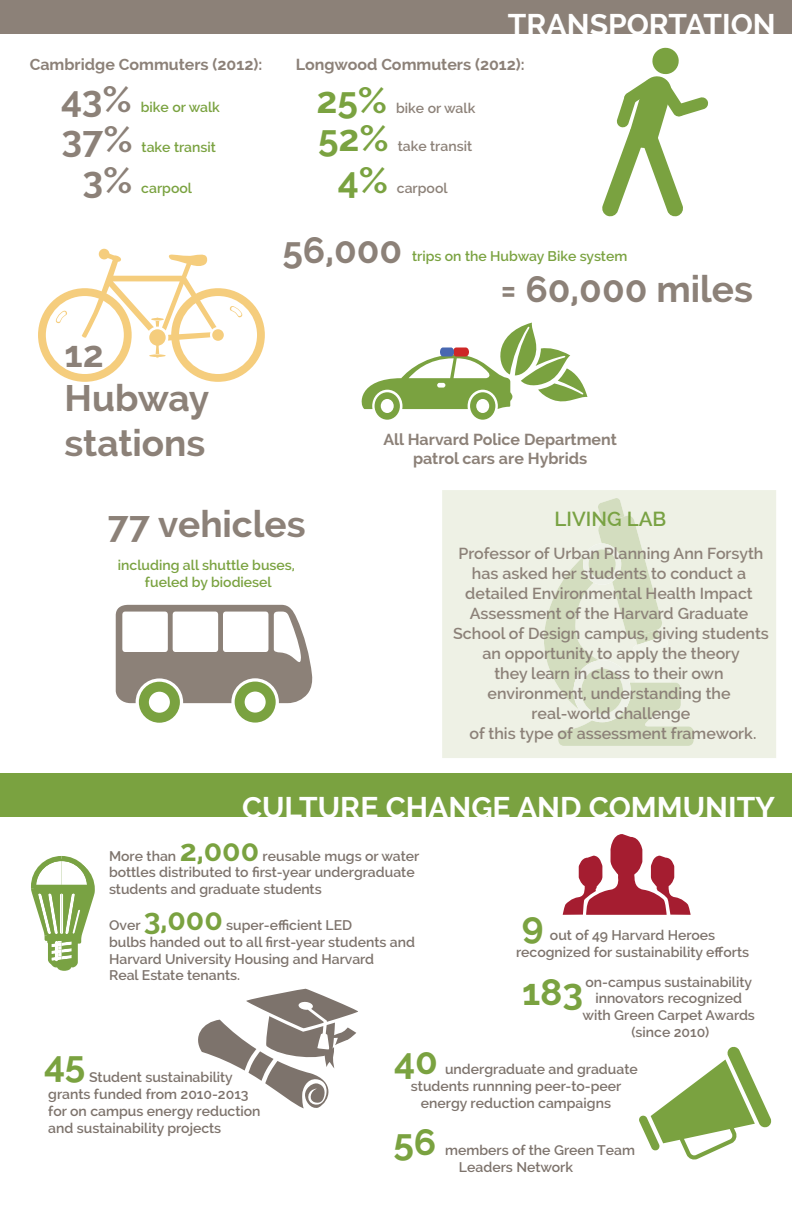
<style>
.page{position:relative;width:792px;height:1224px;background:#fff}
.page>*{position:absolute;margin:0;border:0;box-sizing:border-box;transform-origin:0 0}
.t1{font:700 37px/44.4px "Raleway";color:#8c8178}
.t2{font:700 37px "Raleway";color:#7aa240}
.t3{font:700 30px "Raleway";color:#fff}
.t4{font:600 20.4px "Raleway";color:#79a243}
.t5{font:600 16px/20px "Raleway";color:#8c8178;text-align:center}
.t6{font:700 16px/19.2px "Raleway";color:#8c8178;text-align:center}
.t7{font:600 14px/16.8px "Raleway";color:#7d736c}
.t8{font:600 14px/16.8px "Raleway";color:#7aa240;text-align:center}
.t9{font:600 14px "Raleway";color:#8c8178}
.s1{font-weight:700;font-size:30px;color:#7aa240}
</style>
<div class="page">
<svg style="left:116px;top:605px;width:197px;height:98px"></svg>
<svg style="left:136px;top:678px;width:47px;height:48px"></svg>
<div style="left:139px;top:682px;width:41px;height:41px;background:#7aa240;border-radius:50%"></div>
<div style="left:149px;top:692px;width:21px;height:21px;background:#fff;border-radius:50%"></div>
<svg style="left:231px;top:678px;width:48px;height:48px"></svg>
<div style="left:235px;top:682px;width:41px;height:41px;background:#7aa240;border-radius:50%"></div>
<div style="left:245px;top:692px;width:21px;height:21px;background:#fff;border-radius:50%"></div>
<svg style="left:38px;top:250px;width:227px;height:132px"></svg>
<div style="left:99px;top:249px;width:10px;height:10px;background:#f5cd7d;border-radius:50%"></div>
<div style="left:442px;top:490px;width:334px;height:268px;background:#eef1e5"></div>
<svg style="left:541px;top:498px;width:153px;height:248px;background:#e3e9d7"></svg>
<div style="left:581px;top:669px;width:42px;height:45px;background:#d3ddbf;border-radius:50%"></div>
<div style="left:0;top:773px;width:792px;height:43px;background:#7aa240"></div>
<svg style="left:198px;top:989px;width:160px;height:120px"></svg>
<svg style="left:563px;top:834px;width:128px;height:81px"></svg>
<div style="left:0;top:0;width:792px;height:33px;background:#8c8178"></div>
<svg style="left:602px;top:47px;width:106px;height:170px"></svg>
<svg style="left:31px;top:856px;width:64px;height:115px"></svg>
<svg style="left:639px;top:1046px;width:133px;height:114px"></svg>
<svg style="left:361px;top:323px;width:226px;height:97px"></svg>
<p class="t3" style="left:508px;top:8px;width:269px">TRANSPORTATION</p>
<p class="t6" style="left:30px;top:54px;width:234px">Cambridge Commuters (2012):</p>
<p class="t1" style="left:61px;top:77px;width:72px">43%</p>
<p class="t8" style="left:141px;top:99px;width:81px">bike or walk</p>
<p class="t6" style="left:296px;top:55px;width:230px">Longwood Commuters (2012):</p>
<p class="t2" style="left:316px;top:79px;width:72px">25%</p>
<p class="t9" style="left:396px;top:100px;width:81px">bike or walk</p>
<p class="t1" style="left:62px;top:117px;width:73px">37%</p>
<p class="t8" style="left:142px;top:139px;width:76px">take transit</p>
<p class="t2" style="left:318px;top:117px;width:72px">52%</p>
<p class="t9" style="left:398px;top:138px;width:76px">take transit</p>
<p class="t1" style="left:82px;top:158px;width:52px">3%</p>
<p class="t8" style="left:141px;top:179px;width:52px">carpool</p>
<p class="t2" style="left:338px;top:159px;width:52px">4%</p>
<p class="t9" style="left:397px;top:180px;width:52px">carpool</p>
<p class="t1" style="left:282px;top:228px;width:121px">56,000</p>
<p class="t8" style="left:412px;top:248px;width:217px">trips on the Hubway Bike system</p>
<p class="t1" style="left:500px;top:267px;width:254px">= 60,000 miles</p>
<p class="t1" style="left:65px;top:332px;width:146px">12<br>Hubway stations</p>
<p class="t6" style="left:383px;top:430px;width:235px">All Harvard Police Department patrol cars are Hybrids</p>
<p class="t1" style="left:107px;top:502px;width:200px">77 vehicles</p>
<p class="t8" style="left:118px;top:557px;width:179px">including all shuttle buses, fueled by biodiesel</p>
<p class="t4" style="left:555px;top:507px;width:113px">LIVING LAB</p>
<p class="t5" style="left:453px;top:543px;width:317px">Professor of Urban Planning Ann Forsyth has asked her students to conduct a detailed Environmental Health Impact Assessment of the Harvard Graduate School of Design campus, giving students an opportunity to apply the theory<br>they learn in class to their own environment, understanding the real-world challenge<br>of this type of assessment framework.</p>
<p class="t3" style="left:242px;top:790px;width:534px">CULTURE CHANGE AND COMMUNITY</p>
<p class="t7" style="left:109px;top:847px;width:312px">More than <span class="s1">2,000</span> reusable mugs or water bottles distributed to first-year undergraduate students and graduate students</p>
<p class="t7" style="left:109px;top:917px;width:308px">Over <span class="s1">3,000</span> super-efficient LED<br>bulbs handed out to all first-year students and Harvard University Housing and Harvard<br>Real Estate tenants.</p>
<p class="t2" style="left:522px;top:904px;width:23px">9</p>
<p class="t7" style="left:516px;top:927px;width:235px;text-align:center">out of 49 Harvard Heroes recognized for sustainability efforts</p>
<p class="t7" style="left:582px;top:973px;width:174px;text-align:center">on-campus sustainability innovators recognized with Green Carpet Awards (since 2010)</p>
<p class="t2" style="left:522px;top:971px;width:63px">183</p>
<p class="t2" style="left:44px;top:1043px;width:43px">45</p>
<p class="t7" style="left:89px;top:1069px;width:145px">Student sustainability</p>
<p class="t7" style="left:48px;top:1086px;width:214px">grants funded from 2010-2013 for on campus energy reduction and sustainability projects</p>
<p class="t2" style="left:394px;top:1040px;width:45px">40</p>
<p class="t7" style="left:445px;top:1061px;width:194px">undergraduate and graduate</p>
<p class="t7" style="left:411px;top:1078px;width:212px">students runnning peer-to-peer</p>
<p class="t7" style="left:421px;top:1094px;width:192px">energy reduction campaigns</p>
<p class="t2" style="left:393px;top:1121px;width:44px">56</p>
<p class="t7" style="left:459px;top:1142px;width:178px;text-indent:-14px">members of the Green Team<br>Leaders Network</p>
</div>
